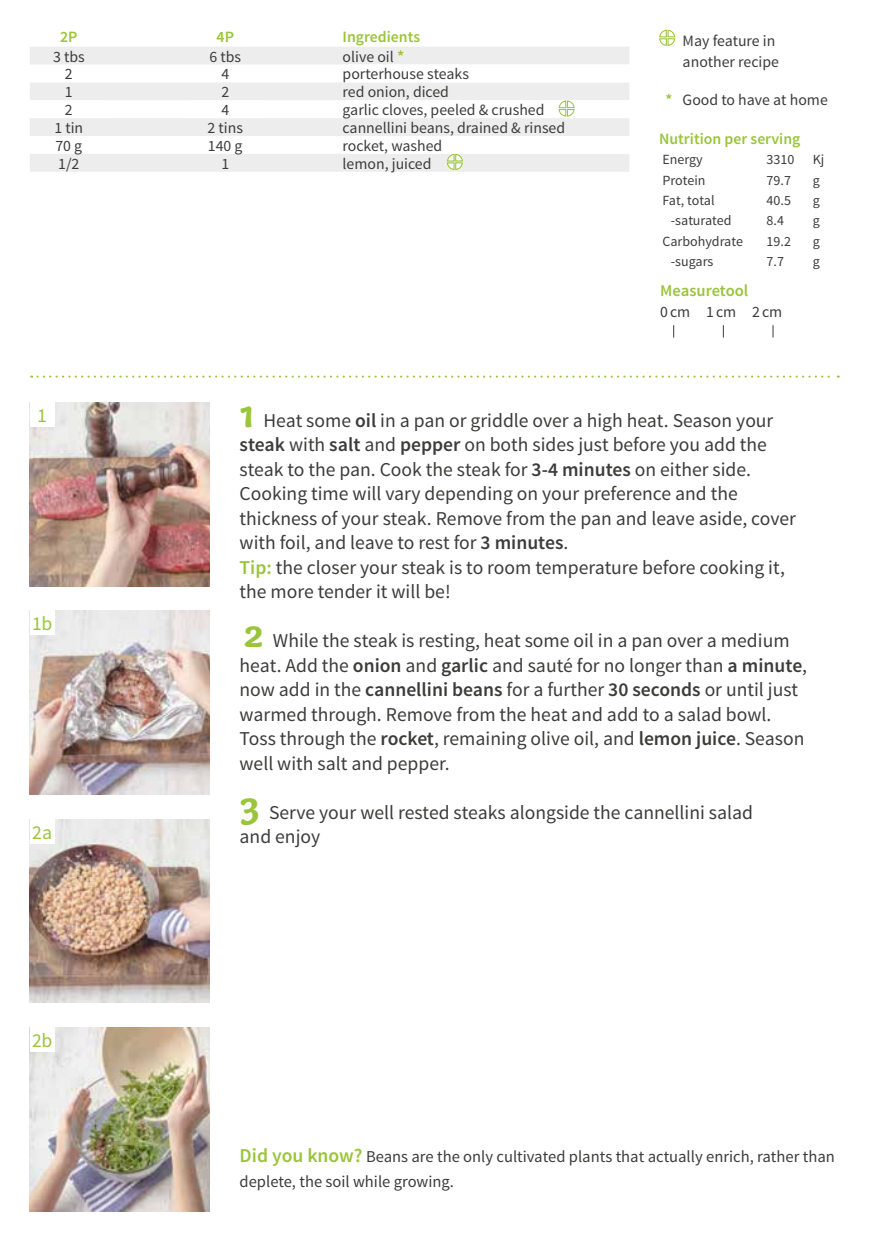
<style>
.page{position:relative;width:869px;height:1241px;background:#fff}
.page>*{position:absolute;margin:0;border:0;box-sizing:border-box;transform-origin:0 0}
.t1{font:19.6px/24.5px "Source Sans Pro";color:#3c3c3b}
.t2{font:19.6px "Source Sans Pro";color:#9ac43a}
.t3{font:16.45px/24.5px "Source Sans Pro";color:#3c3c3b}
.t4{font:600 16.45px "Source Sans Pro";color:#9ac43a}
.t5{font:15.75px/21px "Source Sans Pro";color:#3c3c3b}
.t6{font:600 15.75px "Source Sans Pro";color:#9ac43a}
.t7{font:15.75px "Source Sans Pro";letter-spacing:.06em;color:#3c3c3b}
.t8{font:14px "Source Sans Pro";color:#3c3c3b}
.s1{font-weight:600;font-size:16.45px;color:#9ac43a}
.s2{font-weight:600;color:#9ac43a}
.s3{font-family:"Capucine Basic";font-weight:700;font-size:41.12px;color:#9ac43a}
.s4{font-weight:600}
.s5{font-weight:600;font-size:19.6px;color:#9ac43a}
</style>
<div class="page">
<img style="left:30px;top:1027px;width:180px;height:183px">
<img style="left:30px;top:610px;width:180px;height:184px">
<img style="left:30px;top:402px;width:180px;height:184px">
<img style="left:30px;top:819px;width:180px;height:183px">
<svg style="left:31px;top:375px;width:807px;height:2px"></svg>
<svg style="left:659px;top:29px;width:16px;height:17px"></svg>
<svg style="left:673px;top:325px;width:1px;height:12px"></svg>
<svg style="left:722px;top:325px;width:1px;height:12px"></svg>
<svg style="left:772px;top:325px;width:1px;height:12px"></svg>
<div style="left:30px;top:402px;width:25px;height:25px;background:#fff"></div>
<div style="left:30px;top:610px;width:25px;height:25px;background:#fff"></div>
<div style="left:30px;top:818px;width:25px;height:25px;background:#fff"></div>
<div style="left:30px;top:1027px;width:25px;height:24px;background:#fff"></div>
<svg style="left:30px;top:47px;width:599px;height:125px"></svg>
<p class="t6" style="left:60px;top:26px;width:19px">2P</p>
<p class="t6" style="left:216px;top:26px;width:19px">4P</p>
<p class="t6" style="left:342px;top:26px;width:79px">Ingredients</p>
<p class="t5" style="left:53px;top:46px;width:33px">3 tbs</p>
<p class="t5" style="left:209px;top:46px;width:33px">6 tbs</p>
<p class="t5" style="left:342px;top:46px;width:63px">olive oil <span class="s1">*</span></p>
<p class="t5" style="left:65px;top:64px;width:9px">2</p>
<p class="t5" style="left:221px;top:64px;width:9px">4</p>
<p class="t5" style="left:342px;top:64px;width:128px">porterhouse steaks</p>
<p class="t5" style="left:65px;top:82px;width:9px">1</p>
<p class="t5" style="left:221px;top:82px;width:9px">2</p>
<p class="t5" style="left:342px;top:82px;width:108px">red onion, diced</p>
<p class="t5" style="left:65px;top:100px;width:9px">2</p>
<p class="t5" style="left:221px;top:100px;width:9px">4</p>
<p class="t5" style="left:342px;top:100px;width:203px">garlic cloves, peeled &amp; crushed</p>
<p class="t5" style="left:54px;top:117px;width:30px">1 tin</p>
<p class="t5" style="left:207px;top:117px;width:37px">2 tins</p>
<p class="t5" style="left:342px;top:117px;width:224px">cannellini beans, drained &amp; rinsed</p>
<p class="t5" style="left:55px;top:135px;width:28px">70 g</p>
<p class="t5" style="left:208px;top:135px;width:36px">140 g</p>
<p class="t5" style="left:342px;top:135px;width:101px">rocket, washed</p>
<p class="t5" style="left:58px;top:153px;width:23px">1/2</p>
<p class="t5" style="left:221px;top:153px;width:9px">1</p>
<p class="t5" style="left:342px;top:153px;width:90px">lemon, juiced</p>
<p class="t5" style="left:682px;top:30px;width:98px">May feature in another recipe</p>
<p class="t5" style="left:665px;top:90px;width:164px"><span class="s2">*</span> Good to have at home</p>
<p class="t6" style="left:659px;top:129px;width:143px">Nutrition per serving</p>
<p class="t8" style="left:662px;top:151px;width:42px">Energy</p>
<p class="t8" style="left:766px;top:151px;width:29px">3310</p>
<p class="t8" style="left:812px;top:151px;width:13px">Kj</p>
<p class="t8" style="left:662px;top:171px;width:45px">Protein</p>
<p class="t8" style="left:766px;top:171px;width:26px">79.7</p>
<p class="t8" style="left:812px;top:171px;width:9px">g</p>
<p class="t8" style="left:662px;top:192px;width:54px">Fat, total</p>
<p class="t8" style="left:766px;top:192px;width:26px">40.5</p>
<p class="t8" style="left:812px;top:192px;width:9px">g</p>
<p class="t8" style="left:670px;top:212px;width:62px">-saturated</p>
<p class="t8" style="left:766px;top:212px;width:19px">8.4</p>
<p class="t8" style="left:812px;top:212px;width:9px">g</p>
<p class="t8" style="left:662px;top:232px;width:82px">Carbohydrate</p>
<p class="t8" style="left:766px;top:232px;width:26px">19.2</p>
<p class="t8" style="left:812px;top:232px;width:9px">g</p>
<p class="t8" style="left:670px;top:253px;width:44px">-sugars</p>
<p class="t8" style="left:766px;top:253px;width:19px">7.7</p>
<p class="t8" style="left:812px;top:253px;width:9px">g</p>
<p class="t4" style="left:660px;top:280px;width:89px">Measuretool</p>
<p class="t7" style="left:660px;top:301px;width:123px">0cm 1cm 2cm</p>
<p class="t2" style="left:37px;top:403px;width:11px">1</p>
<p class="t2" style="left:32px;top:611px;width:22px">1b</p>
<p class="t2" style="left:32px;top:819px;width:21px">2a</p>
<p class="t2" style="left:32px;top:1028px;width:22px">2b</p>
<p class="t1" style="left:239px;top:408px;width:557px"><span class="s3">1</span> Heat some <span class="s4">oil</span> in a pan or griddle over a high heat. Season your <span class="s4">steak</span> with <span class="s4">salt</span> and <span class="s4">pepper</span> on both sides just before you add the steak to the pan. Cook the steak for <span class="s4">3-4 minutes</span> on either side.<br>Cooking time will vary depending on your preference and the thickness of your steak. Remove from the pan and leave aside, cover with foil, and leave to rest for <span class="s4">3 minutes</span>.<br><span class="s2">Tip:</span> the closer your steak is to room temperature before cooking it, the more tender it will be!</p>
<p class="t1" style="left:239px;top:628px;width:569px"><span class="s3">2</span> While the steak is resting, heat some oil in a pan over a medium heat. Add the <span class="s4">onion</span> and <span class="s4">garlic</span> and sauté for no longer than <span class="s4">a minute</span>, now add in the <span class="s4">cannellini beans</span> for a further <span class="s4">30 seconds</span> or until just warmed through. Remove from the heat and add to a salad bowl.<br>Toss through the <span class="s4">rocket</span>, remaining olive oil, and <span class="s4">lemon juice</span>. Season well with salt and pepper.</p>
<p class="t1" style="left:239px;top:800px;width:515px"><span class="s3">3</span> Serve your well rested steaks alongside the cannellini salad and enjoy</p>
<p class="t3" style="left:239px;top:1144px;width:596px"><span class="s5">Did you know?</span> Beans are the only cultivated plants that actually enrich, rather than deplete, the soil while growing.</p>
</div>
